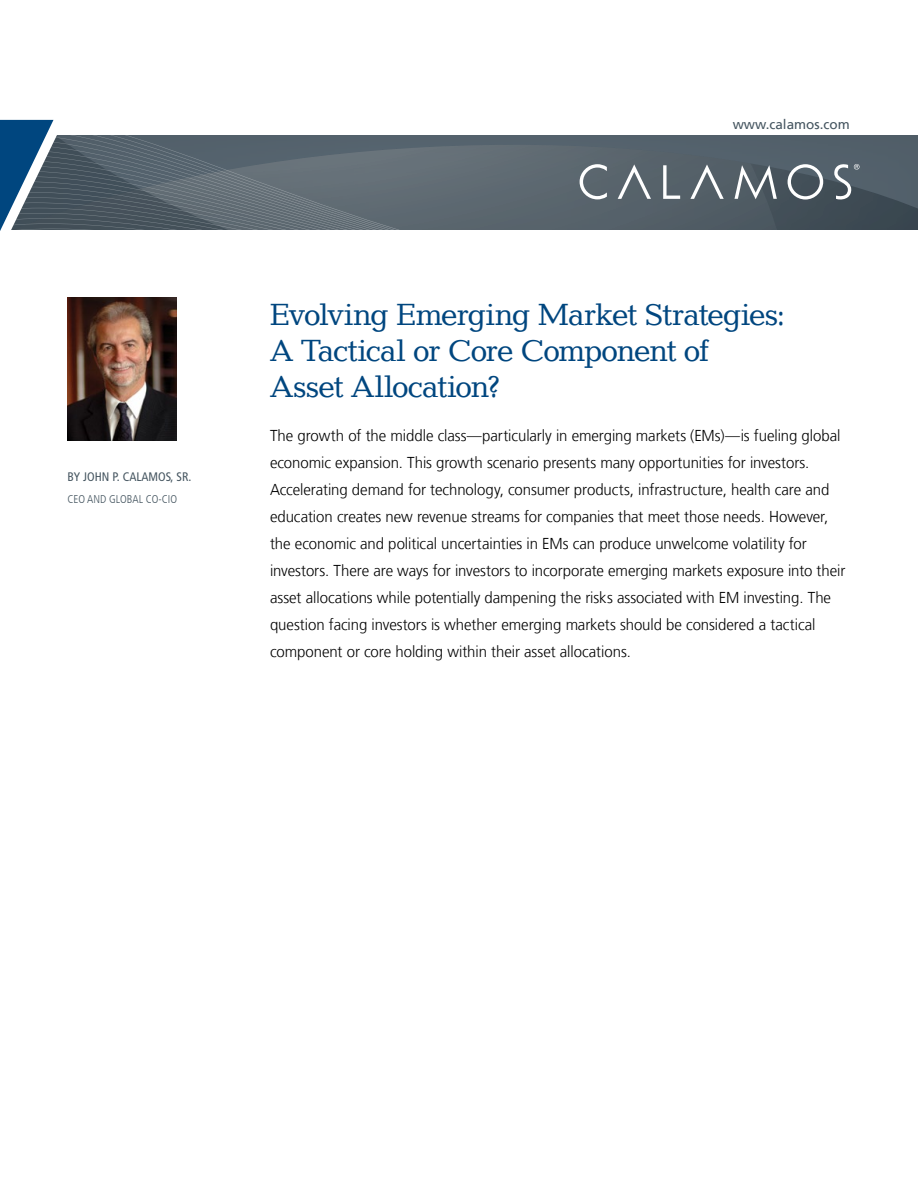
<style>
.page{position:relative;width:918px;height:1188px;background:#fff}
.page>*{position:absolute;margin:0;border:0;box-sizing:border-box;transform-origin:0 0}
.Whitepaper_pg_1_Head{font:31.5px/36px "Canyon";letter-spacing:-.02em;color:#00467f}
.Cover_Page_Intro_Tex{font:300 15.75px/27px "Frutiger LT";letter-spacing:-.005em;color:#000;scale:.95 1}
.t1{font:13.5px "Frutiger LT";color:#455560}
.Byline{font:condensed 12.3px "Frutiger LT";color:#455560}
.Job_Title{font:300 condensed 11.25px "Frutiger LT";color:#455560}
</style>
<div class="page">
<svg style="left:64px;top:135px;width:854px;height:95px;fill:#55636d"></svg>
<svg style="left:663px;top:165px;width:17px;height:34px"></svg>
<svg style="left:735px;top:165px;width:42px;height:34px"></svg>
<svg style="left:788px;top:164px;width:35px;height:36px"></svg>
<svg style="left:618px;top:164px;width:33px;height:35px"></svg>
<svg style="left:690px;top:164px;width:34px;height:35px"></svg>
<svg style="left:580px;top:164px;width:27px;height:35px"></svg>
<svg style="left:834px;top:164px;width:26px;height:36px"></svg>
<svg style="left:0;top:120px;width:64px;height:111px"></svg>
<img style="left:68px;top:297px;width:108px;height:144px">
<p class="Byline" style="left:68px;top:469px;width:125px">BY JOHN P. CALAMOS, SR.</p>
<p class="Job_Title" style="left:68px;top:493px;width:111px">CEO AND GLOBAL CO-CIO</p>
<p class="t1" style="left:733px;top:116px;width:119px">www.calamos.com</p>
<p class="Whitepaper_pg_1_Head" style="left:270px;top:297px;width:516px">Evolving Emerging Market Strategies:<br>A Tactical or Core Component of<br>Asset Allocation?</p>
<p class="Cover_Page_Intro_Tex" style="left:270px;top:422px;width:607px">The growth of the middle class—particularly in emerging markets (EMs)—is fueling global economic expansion. This growth scenario presents many opportunities for investors.<br>Accelerating demand for technology, consumer products, infrastructure, health care and education creates new revenue streams for companies that meet those needs. However, the economic and political uncertainties in EMs can produce unwelcome volatility for investors. There are ways for investors to incorporate emerging markets exposure into their asset allocations while potentially dampening the risks associated with EM investing. The question facing investors is whether emerging markets should be considered a tactical component or core holding within their asset allocations.</p>
</div>
